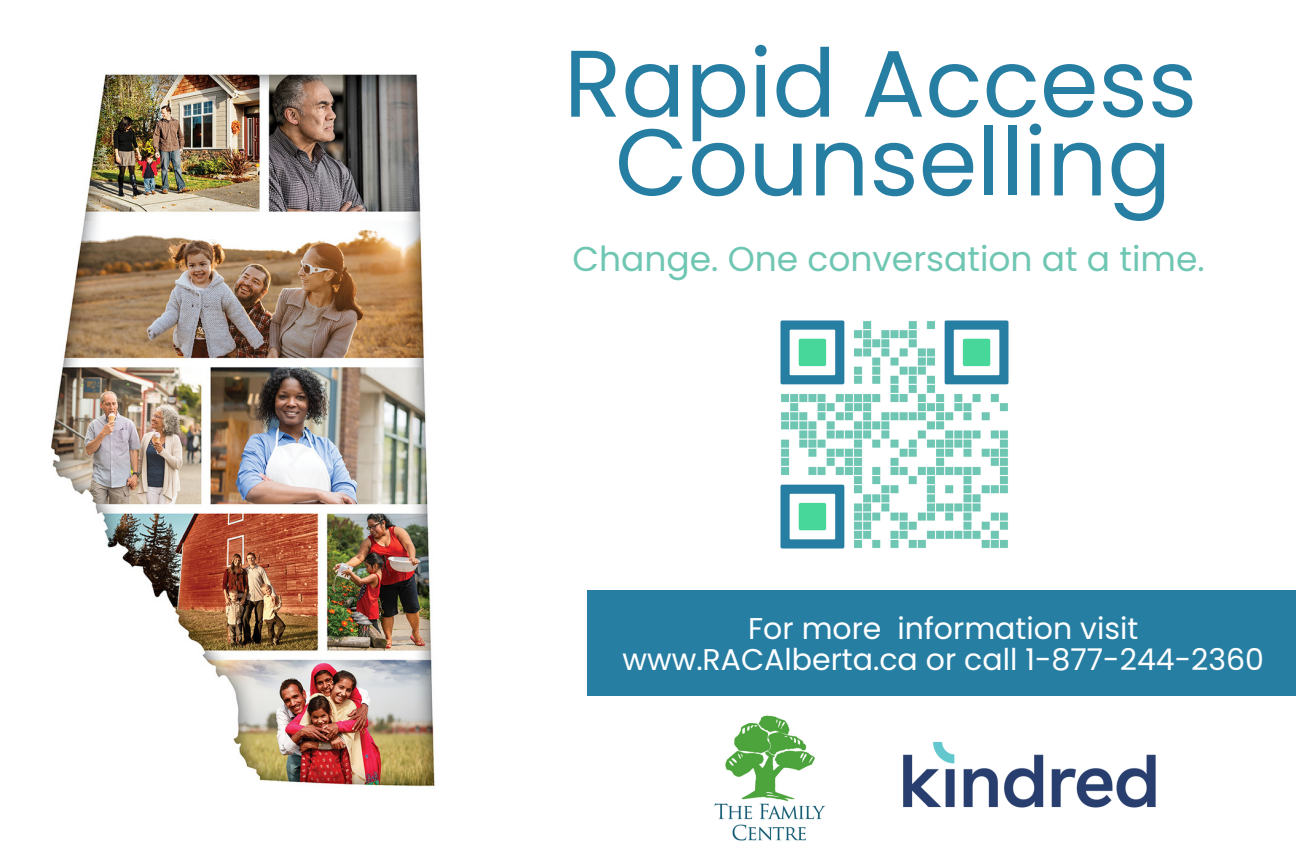
<style>
.page{position:relative;width:1296px;height:864px;background:#fff}
.page>*{position:absolute;margin:0;border:0;box-sizing:border-box;transform-origin:0 0}
.t1{font:94.5px/78.6px "Poppins";color:#277ea3;text-align:center}
.t2{font:34.5px "Poppins";color:#6fc6b3}
.t3{font:30px/31.5px "Poppins";color:#fff;text-align:center}
</style>
<div class="page">
<img style="left:714px;top:715px;width:112px;height:126px">
<img style="left:903px;top:741px;width:253px;height:67px">
<img style="left:51px;top:74px;width:384px;height:713px">
<img style="left:780px;top:320px;width:229px;height:229px">
<div style="left:588px;top:590px;width:708px;height:106px;background:#277ea3"></div>
<h1 class="t1" style="left:564px;top:44px;width:635px">Rapid Access<br>Counselling</h1>
<p class="t2" style="left:573px;top:235px;width:634px">Change. One conversation at a time.</p>
<p class="t3" style="left:623px;top:613px;width:643px">For more information visit www.RACAlberta.ca or call 1-877-244-2360</p>
</div>
